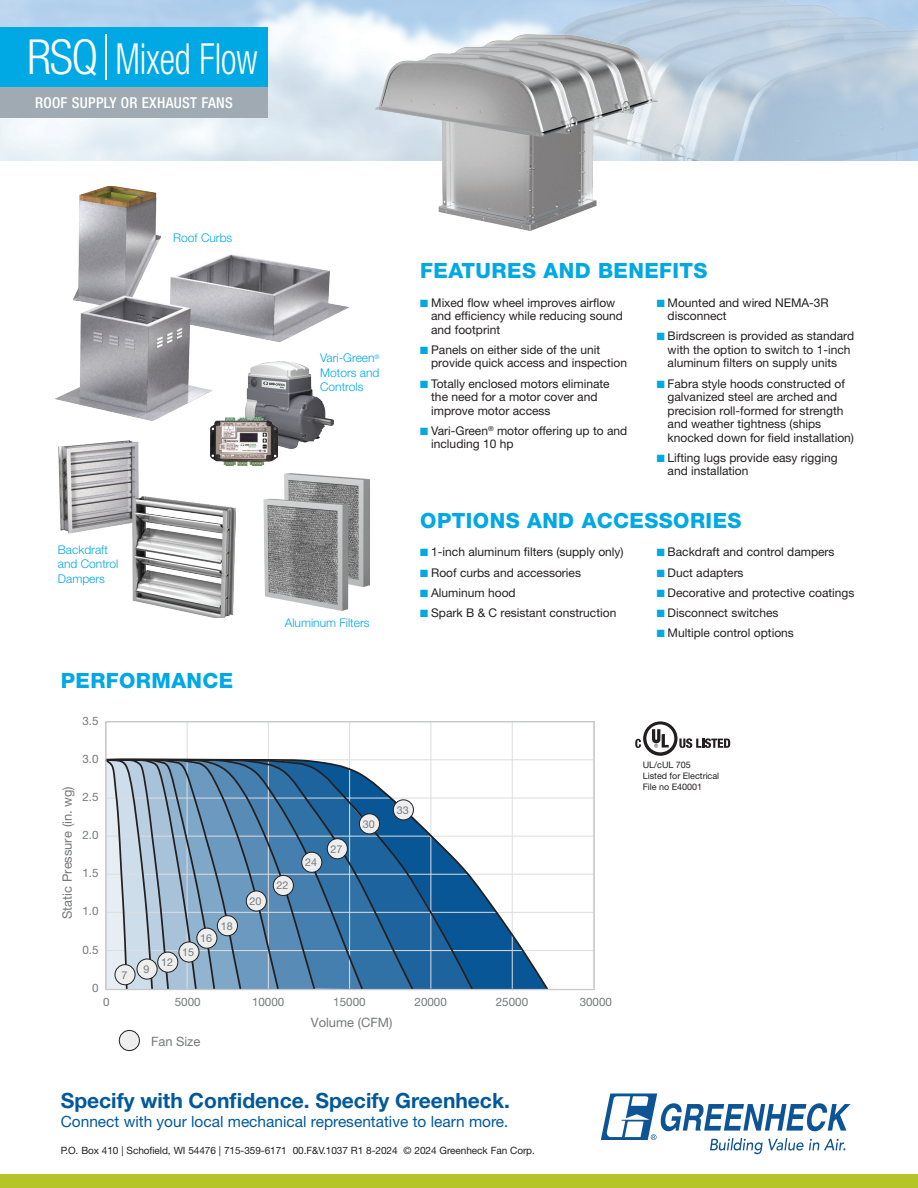
<style>
.page{position:relative;width:918px;height:1188px;background:#fff}
.page>*{position:absolute;margin:0;border:0;box-sizing:border-box;transform-origin:0 0}
.t1{font:300 condensed 48.3px "Helvetica Neue LT Std";color:#fff}
.t2{font:300 condensed 42.9px "Helvetica Neue LT Std";color:#fff;scale:.83 1}
.t3{font:800 21px "Helvetica Neue LT Std";letter-spacing:.02em;color:#00a8e4}
.t4{font:700 21px "Helvetica Neue LT Std";color:#00599b}
.t5{font:15.45px "Helvetica Neue LT Std";color:#00599b}
.t6{font:500 condensed 15px "Helvetica Neue LT Std";letter-spacing:.02em;color:#fff}
.t7{font:12.9px "Helvetica Neue LT Std";color:#76787b}
.t8{font:12px/13.5px "Helvetica Neue LT Std";color:#231f20}
.t9{font:300 12px/14.4px "Helvetica Neue LT Std";color:#00a8e4;text-align:justify}
.t10{font:11.55px "Helvetica Neue LT Std";color:#76787b}
.t11{font:10.8px "Helvetica Neue LT Std";color:#76787b}
.t12{font:10.05px "Helvetica Neue LT Std";letter-spacing:-.01em;color:#231f20}
.t13{font:9px/10.8px "Helvetica Neue LT Std";letter-spacing:-.005em;color:#231f20}
.s1{color:#00a8e4}
</style>
<div class="page">
<svg style="left:601px;top:1094px;width:250px;height:60px"></svg>
<div style="left:0;top:1174px;width:918px;height:14px;background:#b5c527"></div>
<svg style="left:635px;top:721px;width:95px;height:35px"></svg>
<div style="left:0;top:27px;width:268px;height:64px;background:#00a8e4"></div>
<hr style="left:105px;top:34px;width:1px;height:46px;background:#fff">
<div style="left:0;top:87px;width:268px;height:31px;background:#9faab2"></div>
<img style="left:55px;top:186px;width:294px;height:235px">
<img style="left:58px;top:440px;width:178px;height:178px">
<img style="left:246px;top:361px;width:88px;height:87px">
<img style="left:528px;top:0;width:390px;height:161px">
<img style="left:376px;top:34px;width:281px;height:197px">
<img style="left:285px;top:474px;width:85px;height:112px">
<img style="left:263px;top:499px;width:85px;height:112px">
<hr style="left:106px;top:950px;width:487px;height:1px;background:#dcdddf">
<hr style="left:106px;top:912px;width:487px;height:1px;background:#dcdddf">
<hr style="left:106px;top:874px;width:487px;height:1px;background:#dcdddf">
<hr style="left:106px;top:836px;width:487px;height:1px;background:#dcdddf">
<hr style="left:106px;top:798px;width:487px;height:1px;background:#dcdddf">
<hr style="left:106px;top:759px;width:487px;height:1px;background:#dcdddf">
<hr style="left:187px;top:722px;width:1px;height:267px;background:#dcdddf">
<hr style="left:268px;top:722px;width:1px;height:267px;background:#dcdddf">
<hr style="left:349px;top:722px;width:1px;height:267px;background:#dcdddf">
<hr style="left:430px;top:722px;width:1px;height:267px;background:#dcdddf">
<hr style="left:512px;top:722px;width:1px;height:267px;background:#dcdddf">
<svg style="left:107px;top:758px;width:443px;height:230px"></svg>
<div style="left:105px;top:721px;width:490px;height:269px;border:1px solid #c7c8ca"></div>
<div style="left:393px;top:800px;width:20px;height:20px;background:#eeeeef;border-radius:50%"></div>
<div style="left:393px;top:799px;width:21px;height:21px;border:1px solid #231f20;border-radius:50%"></div>
<div style="left:359px;top:814px;width:21px;height:20px;background:#eeeeef;border-radius:50%"></div>
<div style="left:359px;top:813px;width:21px;height:21px;border:1px solid #231f20;border-radius:50%"></div>
<div style="left:327px;top:839px;width:20px;height:20px;background:#eeeeef;border-radius:50%"></div>
<div style="left:327px;top:838px;width:21px;height:21px;border:1px solid #231f20;border-radius:50%"></div>
<div style="left:302px;top:852px;width:20px;height:20px;background:#eeeeef;border-radius:50%"></div>
<div style="left:301px;top:852px;width:21px;height:21px;border:1px solid #231f20;border-radius:50%"></div>
<div style="left:273px;top:875px;width:20px;height:21px;background:#eeeeef;border-radius:50%"></div>
<div style="left:273px;top:875px;width:21px;height:21px;border:1px solid #231f20;border-radius:50%"></div>
<div style="left:246px;top:891px;width:20px;height:20px;background:#eeeeef;border-radius:50%"></div>
<div style="left:246px;top:891px;width:21px;height:20px;border:1px solid #231f20;border-radius:50%"></div>
<div style="left:217px;top:916px;width:20px;height:20px;background:#eeeeef;border-radius:50%"></div>
<div style="left:217px;top:915px;width:21px;height:21px;border:1px solid #231f20;border-radius:50%"></div>
<div style="left:197px;top:928px;width:20px;height:20px;background:#eeeeef;border-radius:50%"></div>
<div style="left:196px;top:928px;width:21px;height:21px;border:1px solid #231f20;border-radius:50%"></div>
<div style="left:158px;top:952px;width:20px;height:20px;background:#eeeeef;border-radius:50%"></div>
<div style="left:157px;top:952px;width:21px;height:21px;border:1px solid #231f20;border-radius:50%"></div>
<div style="left:179px;top:942px;width:20px;height:20px;background:#eeeeef;border-radius:50%"></div>
<div style="left:179px;top:942px;width:20px;height:20px;border:1px solid #231f20;border-radius:50%"></div>
<div style="left:119px;top:1030px;width:20px;height:21px;background:#eeeeef;border-radius:50%"></div>
<div style="left:119px;top:1030px;width:21px;height:21px;border:1px solid #231f20;border-radius:50%"></div>
<div style="left:115px;top:965px;width:20px;height:20px;background:#eeeeef;border-radius:50%"></div>
<div style="left:115px;top:964px;width:20px;height:21px;border:1px solid #231f20;border-radius:50%"></div>
<div style="left:137px;top:959px;width:20px;height:20px;background:#eeeeef;border-radius:50%"></div>
<div style="left:137px;top:959px;width:21px;height:20px;border:1px solid #231f20;border-radius:50%"></div>
<img style="left:210px;top:418px;width:67px;height:48px">
<h1 class="t1" style="left:27px;top:29px;width:73px">RSQ</h1>
<p class="t6" style="left:35px;top:94px;width:199px">ROOF SUPPLY OR EXHAUST FANS</p>
<h2 class="t2" style="left:115px;top:34px;width:173px">Mixed Flow</h2>
<p class="t9" style="left:173px;top:230px;width:61px">Roof Curbs</p>
<p class="t9" style="left:320px;top:351px;width:61px">Vari-Green<sup>® </sup>Motors and Controls</p>
<p class="t9" style="left:58px;top:542px;width:62px;text-align:left">Backdraft and Control<br>Dampers</p>
<p class="t9" style="left:285px;top:616px;width:86px">Aluminum Filters</p>
<h3 class="t3" style="left:61px;top:668px;width:174px">PERFORMANCE</h3>
<p class="t10" style="left:83px;top:714px;width:18px">3.5</p>
<p class="t10" style="left:83px;top:752px;width:18px">3.0</p>
<p class="t7" style="left:60px;top:919px;width:134px;rotate:-90deg">Static Pressure (in. wg)</p>
<p class="t10" style="left:83px;top:790px;width:18px">2.5</p>
<p class="t10" style="left:83px;top:828px;width:18px">2.0</p>
<p class="t10" style="left:83px;top:866px;width:18px">1.5</p>
<p class="t10" style="left:83px;top:904px;width:18px">1.0</p>
<p class="t10" style="left:83px;top:943px;width:18px">0.5</p>
<p class="t10" style="left:92px;top:981px;width:8px">0</p>
<p class="t11" style="left:121px;top:968px;width:8px">7</p>
<p class="t11" style="left:143px;top:963px;width:8px">9</p>
<p class="t11" style="left:161px;top:956px;width:14px">12</p>
<p class="t11" style="left:200px;top:932px;width:14px">16</p>
<p class="t11" style="left:182px;top:946px;width:14px">15</p>
<p class="t11" style="left:221px;top:919px;width:14px">18</p>
<p class="t11" style="left:250px;top:895px;width:14px">20</p>
<p class="t11" style="left:277px;top:879px;width:14px">22</p>
<p class="t11" style="left:305px;top:856px;width:14px">24</p>
<p class="t11" style="left:331px;top:842px;width:14px">27</p>
<p class="t11" style="left:363px;top:817px;width:14px">30</p>
<h3 class="t3" style="left:420px;top:258px;width:289px">FEATURES AND BENEFITS</h3>
<p class="t8" style="left:431px;top:295px;width:193px;text-indent:-11px"><span class="s1">■</span> Mixed flow wheel improves airflow and efficiency while reducing sound and footprint</p>
<p class="t8" style="left:431px;top:343px;width:197px;text-indent:-11px"><span class="s1">■</span> Panels on either side of the unit provide quick access and inspection</p>
<p class="t8" style="left:431px;top:376px;width:180px;text-indent:-11px"><span class="s1">■</span> Totally enclosed motors eliminate the need for a motor cover and improve motor access</p>
<p class="t8" style="left:431px;top:424px;width:198px;text-indent:-11px"><span class="s1">■</span> Vari-Green<sup>®</sup> motor offering up to and including 10 hp</p>
<p class="t8" style="left:668px;top:295px;width:163px;text-indent:-11px"><span class="s1">■</span> Mounted and wired NEMA-3R disconnect</p>
<p class="t8" style="left:668px;top:329px;width:188px;text-indent:-11px"><span class="s1">■</span> Birdscreen is provided as standard with the option to switch to 1-inch aluminum filters on supply units</p>
<p class="t8" style="left:668px;top:376px;width:188px;text-indent:-11px"><span class="s1">■</span> Fabra style hoods constructed of galvanized steel are arched and precision roll-formed for strength and weather tightness (ships knocked down for field installation)</p>
<p class="t8" style="left:668px;top:451px;width:172px;text-indent:-11px"><span class="s1">■</span> Lifting lugs provide easy rigging and installation</p>
<h3 class="t3" style="left:420px;top:508px;width:323px">OPTIONS AND ACCESSORIES</h3>
<p class="t8" style="left:420px;top:545px;width:205px"><span class="s1">■</span> 1-inch aluminum filters (supply only)</p>
<p class="t8" style="left:420px;top:565px;width:162px"><span class="s1">■</span> Roof curbs and accessories</p>
<p class="t8" style="left:420px;top:586px;width:97px"><span class="s1">■</span> Aluminum hood</p>
<p class="t8" style="left:420px;top:606px;width:198px"><span class="s1">■</span> Spark B &amp; C resistant construction</p>
<p class="t8" style="left:657px;top:545px;width:179px"><span class="s1">■</span> Backdraft and control dampers</p>
<p class="t8" style="left:657px;top:565px;width:88px"><span class="s1">■</span> Duct adapters</p>
<p class="t8" style="left:657px;top:586px;width:199px"><span class="s1">■</span> Decorative and protective coatings</p>
<p class="t8" style="left:657px;top:606px;width:123px"><span class="s1">■</span> Disconnect switches</p>
<p class="t8" style="left:657px;top:626px;width:139px"><span class="s1">■</span> Multiple control options</p>
<p class="t11" style="left:397px;top:803px;width:14px">33</p>
<p class="t13" style="left:643px;top:759px;width:78px">UL/cUL 705<br>Listed for Electrical<br>File no E40001</p>
<p class="t10" style="left:103px;top:995px;width:8px">0</p>
<p class="t10" style="left:175px;top:995px;width:27px">5000</p>
<p class="t10" style="left:252px;top:995px;width:34px">10000</p>
<p class="t10" style="left:333px;top:995px;width:34px">15000</p>
<p class="t10" style="left:415px;top:995px;width:34px">20000</p>
<p class="t10" style="left:496px;top:995px;width:34px">25000</p>
<p class="t10" style="left:580px;top:995px;width:34px">30000</p>
<p class="t7" style="left:151px;top:1034px;width:51px">Fan Size</p>
<p class="t7" style="left:311px;top:1015px;width:83px">Volume (CFM)</p>
<h3 class="t4" style="left:61px;top:1088px;width:451px">Specify with Confidence. Specify Greenheck.</h3>
<p class="t5" style="left:61px;top:1112px;width:449px">Connect with your local mechanical representative to learn more.</p>
<p class="t12" style="left:61px;top:1145px;width:476px">P.O. Box 410 | Schofield, WI 54476 | 715-359-6171 00.F&amp;V.1037 R1 8-2024 © 2024 Greenheck Fan Corp.</p>
</div>
